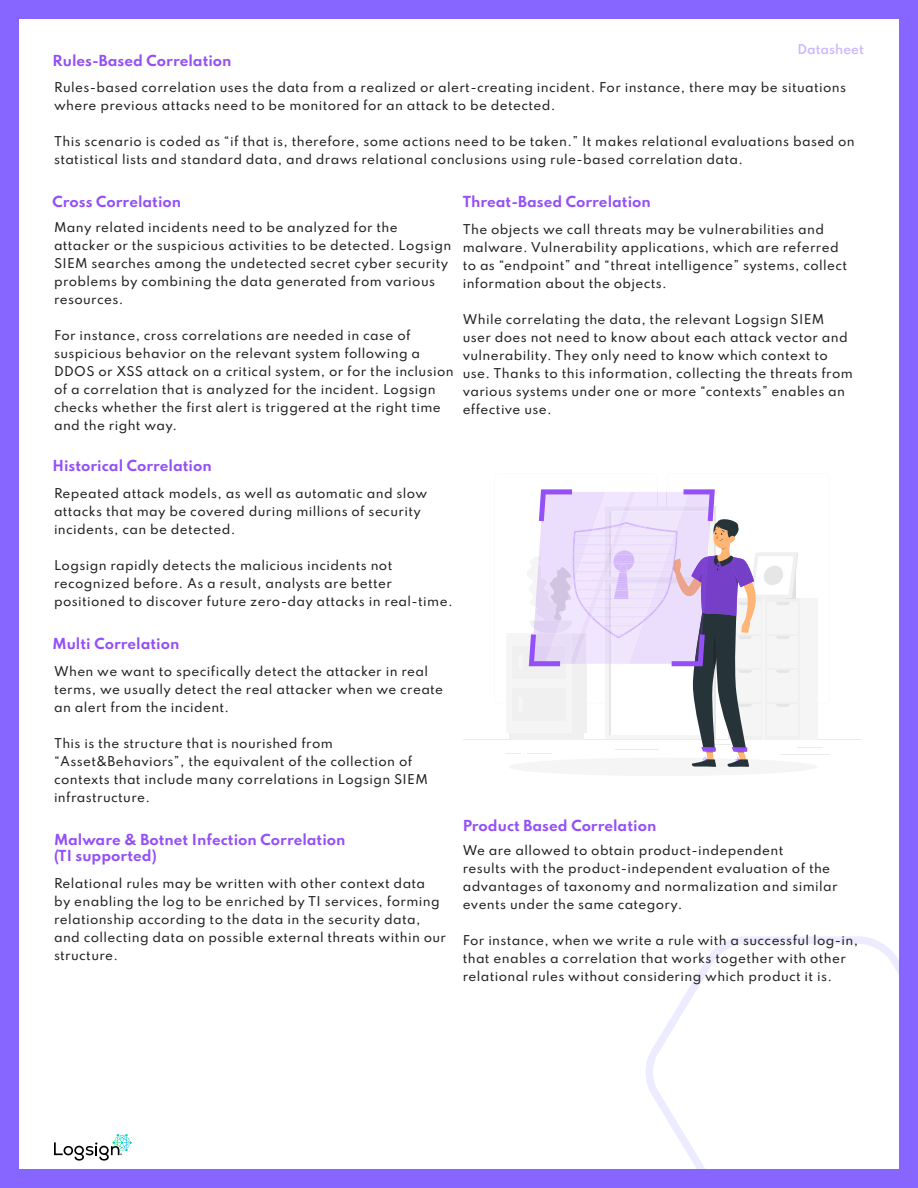
<style>
.page{position:relative;width:918px;height:1188px;background:#fff}
.page>*{position:absolute;margin:0;border:0;box-sizing:border-box;transform-origin:0 0}
.t1{font:700 13.5px "Spartan";color:#944ff7}
.Paragraph_Style_1{font:500 12px/18px "Spartan";letter-spacing:.03em;color:#231f20}
.t2{font:600 12px "Spartan";color:#c9b8ff}
</style>
<div class="page">
<svg style="left:646px;top:936px;width:253px;height:233px"></svg>
<svg style="left:54px;top:1134px;width:78px;height:27px"></svg>
<hr style="left:464px;top:739px;width:398px;height:1px;background:#ebebeb">
<div style="left:508px;top:758px;width:310px;height:18px;background:#f5f5f5;border-radius:50%"></div>
<svg style="left:505px;top:489px;width:325px;height:278px"></svg>
<div style="left:0;top:0;width:19px;height:1188px;background:#8766ff"></div>
<div style="left:899px;top:0;width:19px;height:1188px;background:#8766ff"></div>
<div style="left:19px;top:0;width:880px;height:19px;background:#8766ff"></div>
<div style="left:19px;top:1169px;width:880px;height:19px;background:#8766ff"></div>
<p class="t2" style="left:797px;top:40px;width:68px">Datasheet</p>
<p class="t1" style="left:53px;top:50px;width:181px">Rules-Based Correlation</p>
<p class="Paragraph_Style_1" style="left:54px;top:78px;width:793px">Rules-based correlation uses the data from a realized or alert-creating incident. For instance, there may be situations where previous attacks need to be monitored for an attack to be detected.</p>
<p class="Paragraph_Style_1" style="left:54px;top:132px;width:802px">This scenario is coded as “if that is, therefore, some actions need to be taken.” It makes relational evaluations based on statistical lists and standard data, and draws relational conclusions using rule-based correlation data.</p>
<p class="t1" style="left:52px;top:191px;width:130px">Cross Correlation</p>
<p class="Paragraph_Style_1" style="left:54px;top:218px;width:399px">Many related incidents need to be analyzed for the attacker or the suspicious activities to be detected. Logsign SIEM searches among the undetected secret cyber security problems by combining the data generated from various resources.</p>
<p class="Paragraph_Style_1" style="left:54px;top:326px;width:401px">For instance, cross correlations are needed in case of suspicious behavior on the relevant system following a DDOS or XSS attack on a critical system, or for the inclusion of a correlation that is analyzed for the incident. Logsign checks whether the first alert is triggered at the right time and the right way.</p>
<p class="t1" style="left:463px;top:191px;width:190px">Threat-Based Correlation</p>
<p class="Paragraph_Style_1" style="left:463px;top:220px;width:386px">The objects we call threats may be vulnerabilities and malware. Vulnerability applications, which are referred to as “endpoint” and “threat intelligence” systems, collect information about the objects.</p>
<p class="Paragraph_Style_1" style="left:463px;top:310px;width:392px">While correlating the data, the relevant Logsign SIEM user does not need to know about each attack vector and vulnerability. They only need to know which context to use. Thanks to this information, collecting the threats from various systems under one or more “contexts” enables an effective use.</p>
<p class="t1" style="left:52px;top:456px;width:161px">Historical Correlation</p>
<p class="Paragraph_Style_1" style="left:54px;top:484px;width:375px">Repeated attack models, as well as automatic and slow attacks that may be covered during millions of security incidents, can be detected.</p>
<p class="Paragraph_Style_1" style="left:54px;top:556px;width:400px">Logsign rapidly detects the malicious incidents not recognized before. As a result, analysts are better positioned to discover future zero-day attacks in real-time.</p>
<p class="t1" style="left:52px;top:634px;width:128px">Multi Correlation</p>
<p class="Paragraph_Style_1" style="left:54px;top:662px;width:391px">When we want to specifically detect the attacker in real terms, we usually detect the real attacker when we create an alert from the incident.</p>
<p class="Paragraph_Style_1" style="left:54px;top:734px;width:375px">This is the structure that is nourished from “Asset&amp;Behaviors”, the equivalent of the collection of contexts that include many correlations in Logsign SIEM infrastructure.</p>
<p class="t1" style="left:54px;top:830px;width:293px">Malware &amp; Botnet Infection Correlation</p>
<p class="t1" style="left:54px;top:846px;width:104px">(TI supported)</p>
<p class="Paragraph_Style_1" style="left:54px;top:873px;width:394px">Relational rules may be written with other context data<br>by enabling the log to be enriched by TI services, forming relationship according to the data in the security data, and collecting data on possible external threats within our structure.</p>
<p class="t1" style="left:463px;top:815px;width:195px">Product Based Correlation</p>
<p class="Paragraph_Style_1" style="left:463px;top:841px;width:376px">We are allowed to obtain product-independent<br>results with the product-independent evaluation of the advantages of taxonomy and normalization and similar events under the same category.</p>
<p class="Paragraph_Style_1" style="left:463px;top:931px;width:397px">For instance, when we write a rule with a successful log-in, that enables a correlation that works together with other relational rules without considering which product it is.</p>
</div>
